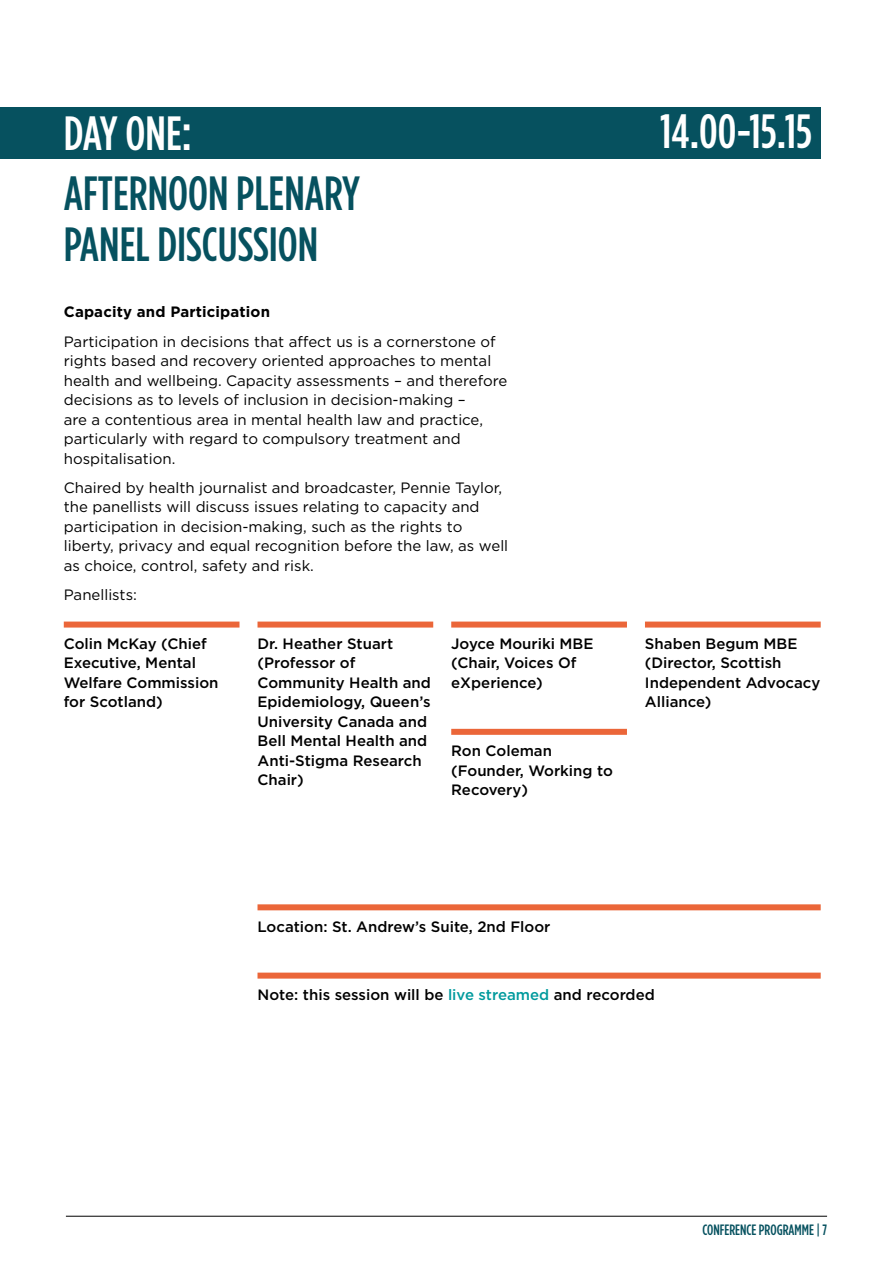
<style>
.page{position:relative;width:893px;height:1263px;background:#fff}
.page>*{position:absolute;margin:0;border:0;box-sizing:border-box;transform-origin:0 0}
.t1{font:500 48px/51px "Gotham Condensed";color:#06515f}
.t2{font:500 48px "Gotham Condensed";color:#fff}
.t3{font:15px/19.5px "Gotham";color:#000}
.t4{font:500 15px/19.5px "Gotham";color:#000}
.t5{font:700 15px "Gotham";letter-spacing:.01em;color:#000}
.t6{font:500 15px "Gotham Condensed";color:#06515f}
.s1{color:#009a9d}
</style>
<div class="page">
<div style="left:64px;top:621px;width:175px;height:6px;background:#eb6639"></div>
<div style="left:257px;top:621px;width:176px;height:6px;background:#eb6639"></div>
<div style="left:451px;top:621px;width:176px;height:6px;background:#eb6639"></div>
<div style="left:451px;top:729px;width:176px;height:6px;background:#eb6639"></div>
<div style="left:645px;top:621px;width:176px;height:6px;background:#eb6639"></div>
<div style="left:257px;top:904px;width:564px;height:6px;background:#eb6639"></div>
<div style="left:257px;top:972px;width:564px;height:6px;background:#eb6639"></div>
<div style="left:0;top:108px;width:821px;height:51px;background:#06515f"></div>
<hr style="left:66px;top:1216px;width:761px;height:1px;background:#000">
<h1 class="t2" style="left:64px;top:107px;width:129px">DAY ONE:</h1>
<h1 class="t2" style="left:660px;top:105px;width:154px">14.00-15.15</h1>
<h1 class="t1" style="left:64px;top:166px;width:298px">AFTERNOON PLENARY<br>PANEL DISCUSSION</h1>
<p class="t5" style="left:64px;top:303px;width:208px">Capacity and Participation</p>
<p class="t3" style="left:64px;top:331px;width:445px">Participation in decisions that affect us is a cornerstone of rights based and recovery oriented approaches to mental health and wellbeing. Capacity assessments – and therefore decisions as to levels of inclusion in decision-making –<br>are a contentious area in mental health law and practice, particularly with regard to compulsory treatment and hospitalisation.</p>
<p class="t3" style="left:64px;top:477px;width:446px">Chaired by health journalist and broadcaster, Pennie Taylor, the panellists will discuss issues relating to capacity and participation in decision-making, such as the rights to liberty, privacy and equal recognition before the law, as well as choice, control, safety and risk.</p>
<p class="t3" style="left:64px;top:585px;width:75px">Panellists:</p>
<p class="t4" style="left:64px;top:634px;width:156px">Colin McKay (Chief<br>Executive, Mental<br>Welfare Commission for Scotland)</p>
<p class="t4" style="left:257px;top:634px;width:175px">Dr. Heather Stuart (Professor of<br>Community Health and<br>Epidemiology, Queen’s<br>University Canada and<br>Bell Mental Health and<br>Anti-Stigma Research<br>Chair)</p>
<p class="t4" style="left:451px;top:634px;width:144px">Joyce Mouriki MBE (Chair, Voices Of eXperience)</p>
<p class="t4" style="left:451px;top:741px;width:163px">Ron Coleman (Founder, Working to<br>Recovery)</p>
<p class="t4" style="left:645px;top:634px;width:177px">Shaben Begum MBE (Director, Scottish<br>Independent Advocacy<br>Alliance)</p>
<p class="t4" style="left:257px;top:916px;width:294px">Location: St. Andrew’s Suite, 2nd Floor</p>
<p class="t4" style="left:257px;top:985px;width:399px">Note: this session will be <span class="s1">live streamed</span> and recorded</p>
<p class="t6" style="left:702px;top:1222px;width:126px">CONFERENCE PROGRAMME | 7</p>
</div>
